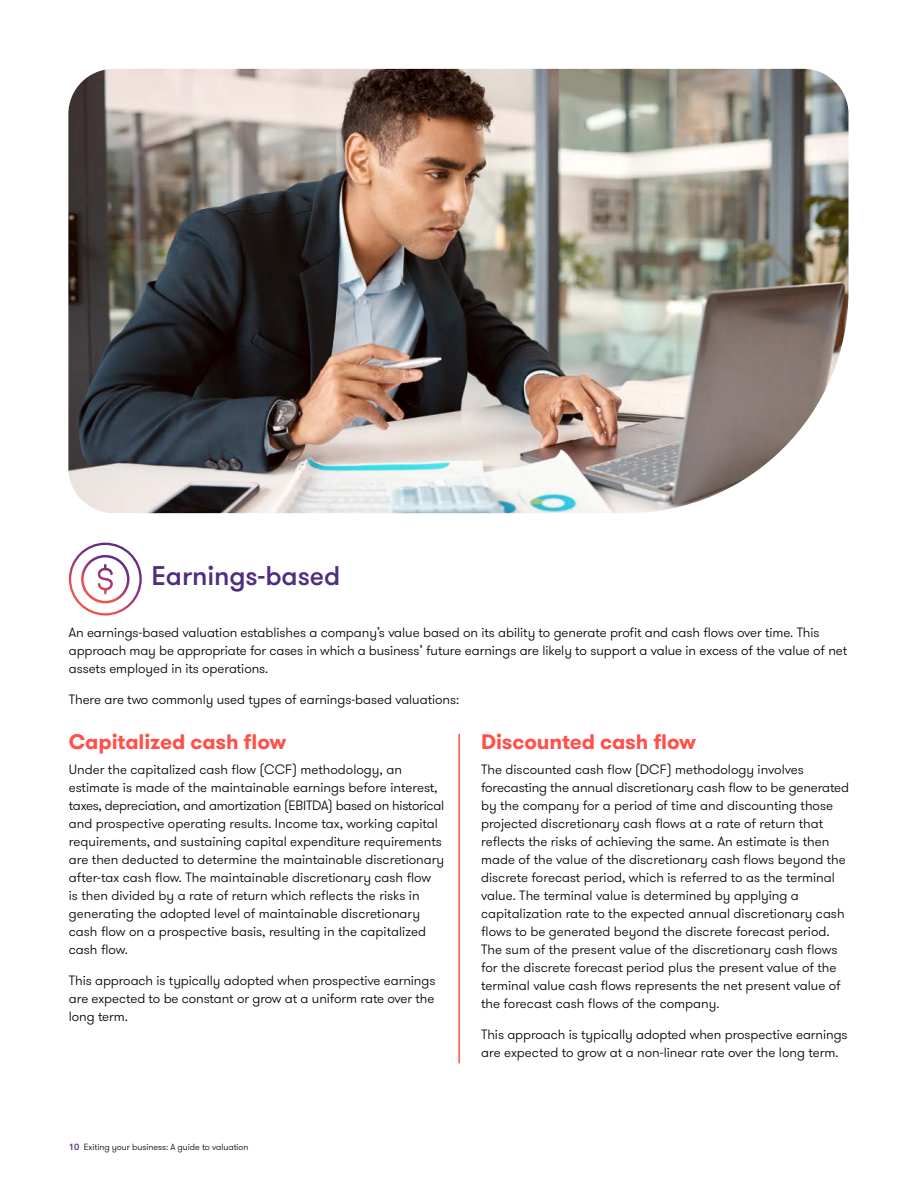
<style>
.page{position:relative;width:918px;height:1188px;background:#fff}
.page>*{position:absolute;margin:0;border:0;box-sizing:border-box;transform-origin:0 0}
.Body_H2_Purple{font:500 27px "GT Walsheim Pro";letter-spacing:-.005em;color:#4f2d7f}
.Body_H3_Subheading_coral_14_pt{font:700 21px "GT Walsheim Pro";letter-spacing:-.005em;color:#ff5149}
.Body_Body_text{font:300 13.5px/18px "GT Walsheim Pro";color:#000}
.t1{font:300 9px "GT Walsheim Pro";letter-spacing:-.005em;color:#000}
.s1{font-weight:500;color:#4f2d7f}
</style>
<div class="page">
<hr style="left:458px;top:734px;width:2px;height:329px;background:#ff5149">
<svg style="left:69px;top:543px;width:73px;height:73px"></svg>
<img style="left:68px;top:69px;width:781px;height:444px">
<h2 class="Body_H2_Purple" style="left:151px;top:559px;width:190px">Earnings-based</h2>
<p class="Body_Body_text" style="left:69px;top:624px;width:780px">An earnings-based valuation establishes a company’s value based on its ability to generate profit and cash flows over time. This approach may be appropriate for cases in which a business’ future earnings are likely to support a value in excess of the value of net assets employed in its operations.</p>
<p class="Body_Body_text" style="left:69px;top:691px;width:392px">There are two commonly used types of earnings-based valuations:</p>
<h3 class="Body_H3_Subheading_coral_14_pt" style="left:69px;top:728px;width:219px">Capitalized cash flow</h3>
<p class="Body_Body_text" style="left:69px;top:761px;width:377px">Under the capitalized cash flow (CCF) methodology, an estimate is made of the maintainable earnings before interest, taxes, depreciation, and amortization (EBITDA) based on historical and prospective operating results. Income tax, working capital requirements, and sustaining capital expenditure requirements are then deducted to determine the maintainable discretionary after-tax cash flow. The maintainable discretionary cash flow<br>is then divided by a rate of return which reflects the risks in generating the adopted level of maintainable discretionary cash flow on a prospective basis, resulting in the capitalized cash flow.</p>
<p class="Body_Body_text" style="left:69px;top:972px;width:368px;text-align:justify">This approach is typically adopted when prospective earnings are expected to be constant or grow at a uniform rate over the long term.</p>
<p class="t1" style="left:69px;top:1141px;width:181px"><span class="s1">10</span> Exiting your business: A guide to valuation</p>
<h3 class="Body_H3_Subheading_coral_14_pt" style="left:481px;top:728px;width:217px">Discounted cash flow</h3>
<p class="Body_Body_text" style="left:481px;top:761px;width:370px">The discounted cash flow (DCF) methodology involves forecasting the annual discretionary cash flow to be generated by the company for a period of time and discounting those projected discretionary cash flows at a rate of return that reflects the risks of achieving the same. An estimate is then made of the value of the discretionary cash flows beyond the discrete forecast period, which is referred to as the terminal value. The terminal value is determined by applying a capitalization rate to the expected annual discretionary cash flows to be generated beyond the discrete forecast period.<br>The sum of the present value of the discretionary cash flows for the discrete forecast period plus the present value of the terminal value cash flows represents the net present value of the forecast cash flows of the company.</p>
<p class="Body_Body_text" style="left:481px;top:1026px;width:368px">This approach is typically adopted when prospective earnings are expected to grow at a non-linear rate over the long term.</p>
</div>
